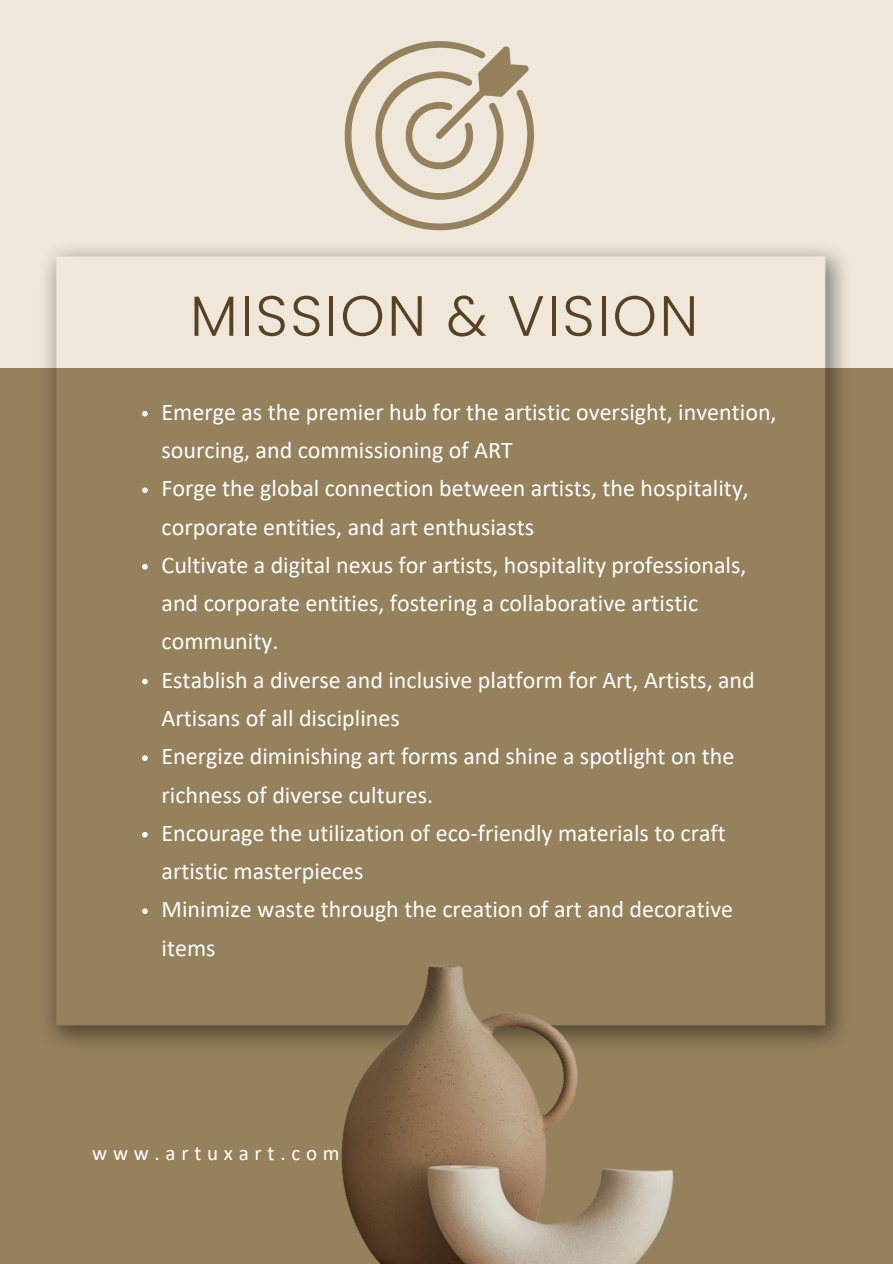
<style>
.page{position:relative;width:893px;height:1264px;background:#fff}
.page>*{position:absolute;margin:0;border:0;box-sizing:border-box;transform-origin:0 0}
.t1{font:300 56.85px "Poppins";letter-spacing:.04em;color:#574222}
.t2{font:24px/38.2px "Calibri";color:#fff}
.t3{font:21px "Calibri";letter-spacing:.275em;color:#fff}
</style>
<div class="page">
<div style="left:0;top:0;width:892px;height:1263px;background:#efe8da"></div>
<div style="left:0;top:367px;width:892px;height:896px;background:#96815d"></div>
<svg style="left:344px;top:41px;width:190px;height:190px"></svg>
<img style="left:39px;top:248px;width:815px;height:797px">
<img style="left:341px;top:965px;width:332px;height:298px">
<svg style="left:142px;top:411px;width:6px;height:5px"></svg>
<svg style="left:142px;top:487px;width:6px;height:6px"></svg>
<svg style="left:142px;top:564px;width:6px;height:5px"></svg>
<svg style="left:142px;top:678px;width:6px;height:6px"></svg>
<svg style="left:142px;top:755px;width:6px;height:6px"></svg>
<svg style="left:142px;top:831px;width:6px;height:6px"></svg>
<svg style="left:142px;top:908px;width:6px;height:6px"></svg>
<p class="t1" style="left:190px;top:276px;width:510px">MISSION &amp; VISION</p>
<p class="t2" style="left:161px;top:395px;width:616px">Emerge as the premier hub for the artistic oversight, invention, sourcing, and commissioning of ART</p>
<p class="t2" style="left:161px;top:471px;width:588px">Forge the global connection between artists, the hospitality, corporate entities, and art enthusiasts</p>
<p class="t2" style="left:161px;top:548px;width:586px">Cultivate a digital nexus for artists, hospitality professionals, and corporate entities, fostering a collaborative artistic community.</p>
<p class="t2" style="left:161px;top:662px;width:594px">Establish a diverse and inclusive platform for Art, Artists, and<br>Artisans of all disciplines</p>
<p class="t2" style="left:161px;top:739px;width:574px">Energize diminishing art forms and shine a spotlight on the richness of diverse cultures.</p>
<p class="t2" style="left:161px;top:815px;width:566px">Encourage the utilization of eco-friendly materials to craft artistic masterpieces</p>
<p class="t2" style="left:161px;top:892px;width:573px">Minimize waste through the creation of art and decorative items</p>
<p class="t3" style="left:92px;top:1143px;width:249px">www.artuxart.com</p>
</div>
